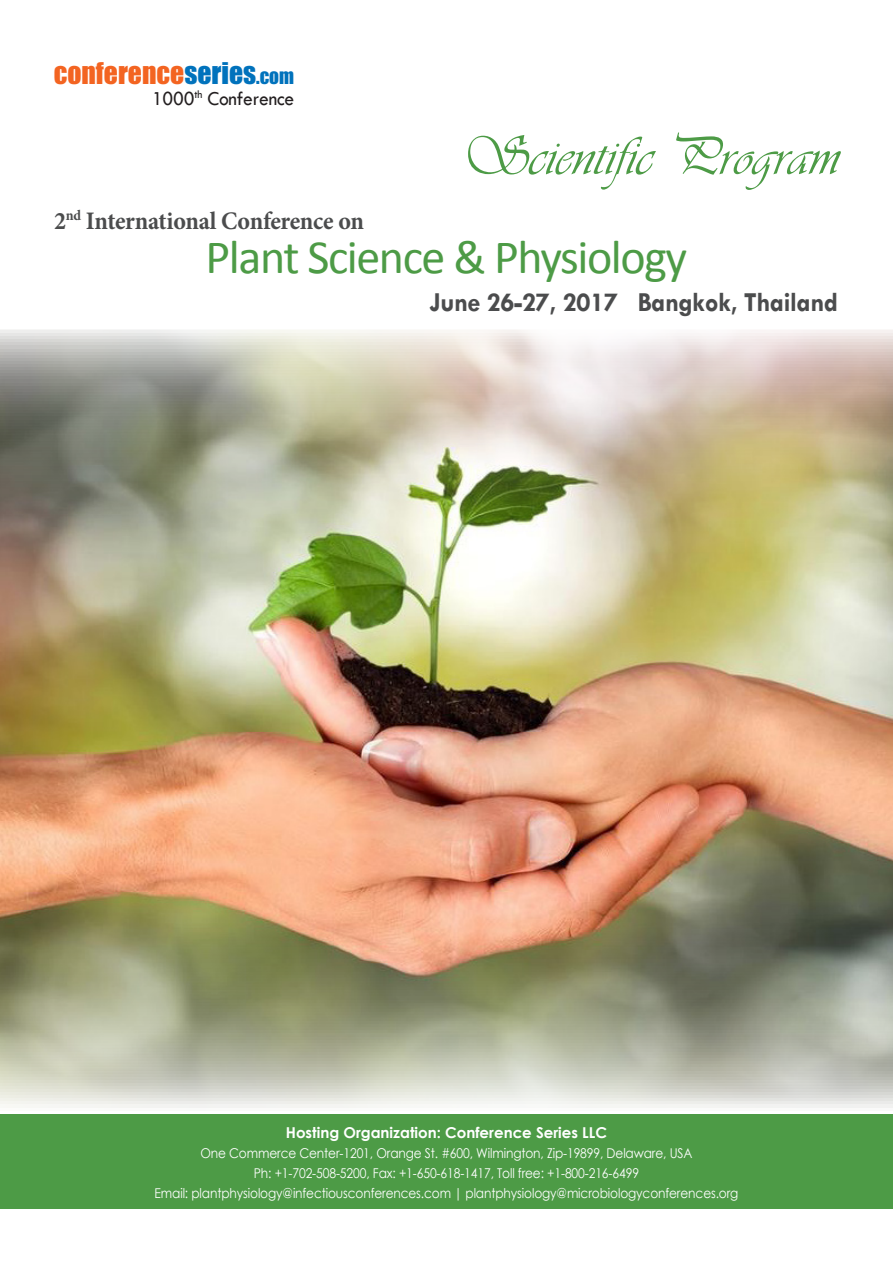
<style>
.page{position:relative;width:893px;height:1263px;background:#fff}
.page>*{position:absolute;margin:0;border:0;box-sizing:border-box;transform-origin:0 0}
.t1{font:56.4px "Vivaldii";color:#4d9b46}
.t2{font:48px "Calibri";letter-spacing:-.03em;color:#4d9b46}
.t3{font:700 27.75px "Tw Cen";letter-spacing:-.01em;color:#4b4c4d;scale:.95 1}
.t4{font:27.6px "Impact";color:#f36421}
.t5{font:700 25.2px "Minion Pro";letter-spacing:-.015em;color:#4b4c4d;scale:.95 1}
.t6{font:20.55px "Tw Cen";letter-spacing:-.01em;color:#231f20;scale:.95 1}
.t7{font:700 15px "Century Gothic";color:#fff}
.t8{font:13.5px "Century Gothic";letter-spacing:-.01em;color:#fff;scale:.9 1}
.s1{color:#0072bc}
.s2{font-size:19.35px;color:#0072bc}
</style>
<div class="page">
<img style="left:0;top:330px;width:893px;height:778px">
<div style="left:0;top:1114px;width:893px;height:95px;background:#4d9b46"></div>
<p class="t4" style="left:54px;top:51px;width:242px">CONFERENCE<span class="s1">SERIES</span><span class="s2">.COM</span></p>
<p class="t6" style="left:152px;top:86px;width:151px">1000<sup>th</sup> Conference</p>
<p class="t5" style="left:54px;top:203px;width:328px">2<sup>nd</sup> International Conference on</p>
<p class="t1" style="left:461px;top:123px;width:380px">Scientific Program</p>
<p class="t2" style="left:206px;top:227px;width:483px">Plant Science &amp; Physiology</p>
<p class="t3" style="left:429px;top:285px;width:432px">June 26-27, 2017 Bangkok, Thailand</p>
<p class="t7" style="left:286px;top:1121px;width:323px">Hosting Organization: Conference Series LLC</p>
<p class="t8" style="left:200px;top:1143px;width:548px">One Commerce Center-1201, Orange St. #600, Wilmington, Zip-19899, Delaware, USA</p>
<p class="t8" style="left:254px;top:1163px;width:429px">Ph: +1-702-508-5200, Fax: +1-650-618-1417, Toll free: +1-800-216-6499</p>
<p class="t8" style="left:155px;top:1183px;width:650px">Email: plantphysiology@infectiousconferences.com | plantphysiology@microbiologyconferences.org</p>
</div>
